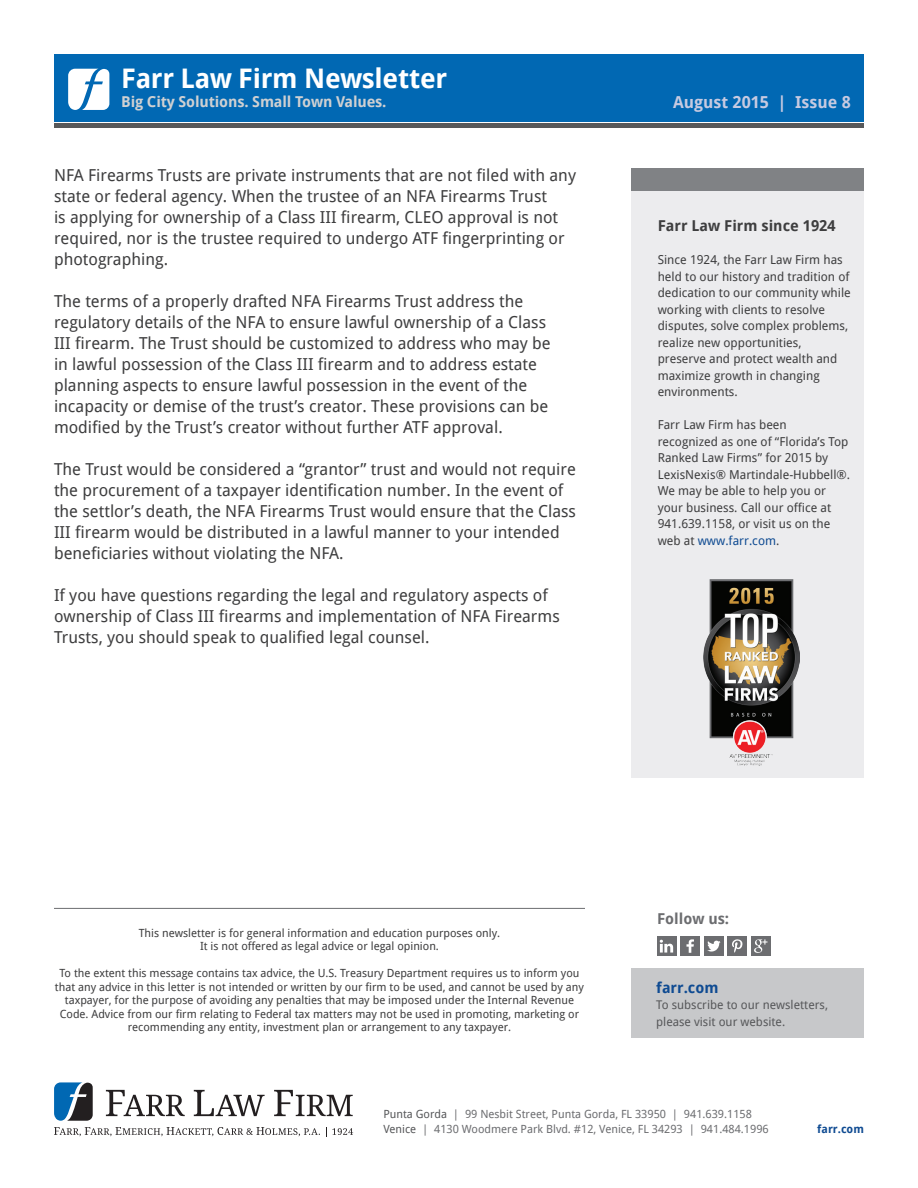
<style>
.page{position:relative;width:918px;height:1188px;background:#fff}
.page>*{position:absolute;margin:0;border:0;box-sizing:border-box;transform-origin:0 0}
.t1{font:700 27px "Droid Sans Pro";letter-spacing:-.01em;color:#fff}
.t2{font:16.5px/21px "Droid Sans Pro";color:#3e3e3f}
.t3{font:700 16.5px "Droid Sans Pro";color:#c7cae1}
.t4{font:700 15px "Droid Sans Pro";letter-spacing:-.01em;color:#cfd0d2}
.t5{font:700 15px "Droid Sans Pro";color:#3e3e3f}
.t6{font:700 15px "Droid Sans Pro";color:#6c6d70}
.t7{font:700 15px "Droid Sans Pro";color:#0f4b92}
.t8{font:12.3px/16.5px "Droid Sans Pro";color:#3e3e3f}
.t9{font:12px/16.5px "Droid Sans Pro";color:#57585a}
.t10{font:11.25px/13.5px "Droid Sans Pro";color:#3e3e3f;text-align:center}
.t11{font:11.25px/15px "Droid Sans Pro";color:#6c6d70}
.t12{font:700 11.25px "Droid Sans Pro";color:#0f4b92}
.s1{color:#0f4b92}
.s2{color:#57585a}
</style>
<div class="page">
<div style="left:632px;top:175px;width:232px;height:603px;background:#ececee"></div>
<hr style="left:54px;top:908px;width:531px;height:1px;background:#6c6d70">
<div style="left:54px;top:54px;width:810px;height:68px;background:#0168b3"></div>
<div style="left:54px;top:123px;width:810px;height:5px;background:#57585a"></div>
<div style="left:632px;top:969px;width:232px;height:69px;background:#c7c8ca"></div>
<div style="left:632px;top:168px;width:232px;height:23px;background:#808285"></div>
<div style="left:681px;top:936px;width:19px;height:20px;background:#6c6d70"></div>
<svg style="left:686px;top:939px;width:8px;height:14px"></svg>
<div style="left:704px;top:936px;width:19px;height:20px;background:#6c6d70"></div>
<svg style="left:707px;top:941px;width:14px;height:11px"></svg>
<div style="left:728px;top:936px;width:19px;height:20px;background:#6c6d70"></div>
<svg style="left:732px;top:939px;width:11px;height:14px"></svg>
<div style="left:751px;top:936px;width:19px;height:20px;background:#6c6d70"></div>
<svg style="left:754px;top:939px;width:14px;height:14px"></svg>
<div style="left:657px;top:937px;width:19px;height:19px;background:#6c6d70"></div>
<svg style="left:660px;top:940px;width:13px;height:13px"></svg>
<img style="left:703px;top:579px;width:96px;height:187px">
<svg style="left:106px;top:1090px;width:79px;height:26px"></svg>
<svg style="left:194px;top:1090px;width:71px;height:26px"></svg>
<svg style="left:274px;top:1090px;width:79px;height:26px"></svg>
<svg style="left:54px;top:1127px;width:266px;height:9px"></svg>
<svg style="left:326px;top:1128px;width:27px;height:9px"></svg>
<svg style="left:54px;top:1082px;width:39px;height:39px;background:#3b6687"></svg>
<svg style="left:68px;top:69px;width:41px;height:41px;background:#d6e7f2"></svg>
<h1 class="t1" style="left:121px;top:59px;width:328px">Farr Law Firm Newsletter</h1>
<p class="t4" style="left:121px;top:91px;width:267px">Big City Solutions. Small Town Values.</p>
<p class="t3" style="left:673px;top:91px;width:179px">August 2015 | Issue 8</p>
<p class="t2" style="left:54px;top:164px;width:524px">NFA Firearms Trusts are private instruments that are not filed with any state or federal agency. When the trustee of an NFA Firearms Trust<br>is applying for ownership of a Class III firearm, CLEO approval is not required, nor is the trustee required to undergo ATF fingerprinting or photographing.</p>
<p class="t2" style="left:54px;top:290px;width:498px">The terms of a properly drafted NFA Firearms Trust address the regulatory details of the NFA to ensure lawful ownership of a Class III firearm. The Trust should be customized to address who may be in lawful possession of the Class III firearm and to address estate planning aspects to ensure lawful possession in the event of the incapacity or demise of the trust’s creator. These provisions can be modified by the Trust’s creator without further ATF approval.</p>
<p class="t2" style="left:54px;top:458px;width:523px">The Trust would be considered a “grantor” trust and would not require the procurement of a taxpayer identification number. In the event of the settlor’s death, the NFA Firearms Trust would ensure that the Class III firearm would be distributed in a lawful manner to your intended beneficiaries without violating the NFA.</p>
<p class="t2" style="left:54px;top:584px;width:507px">If you have questions regarding the legal and regulatory aspects of ownership of Class III firearms and implementation of NFA Firearms<br>Trusts, you should speak to qualified legal counsel.</p>
<p class="t5" style="left:658px;top:215px;width:180px">Farr Law Firm since 1924</p>
<p class="t8" style="left:658px;top:251px;width:195px">Since 1924, the Farr Law Firm has held to our history and tradition of dedication to our community while working with clients to resolve disputes, solve complex problems, realize new opportunities, preserve and protect wealth and maximize growth in changing environments.</p>
<p class="t8" style="left:658px;top:416px;width:194px">Farr Law Firm has been recognized as one of “Florida’s Top<br>Ranked Law Firms” for 2015 by<br>LexisNexis® Martindale-Hubbell®.<br>We may be able to help you or your business. Call our office at<br>941.639.1158, or visit us on the web at <span class="s1">www.farr.com</span>.</p>
<p class="t10" style="left:139px;top:926px;width:363px">This newsletter is for general information and education purposes only.<br>It is not offered as legal advice or legal opinion.</p>
<p class="t10" style="left:55px;top:966px;width:531px">To the extent this message contains tax advice, the U.S. Treasury Department requires us to inform you that any advice in this letter is not intended or written by our firm to be used, and cannot be used by any taxpayer, for the purpose of avoiding any penalties that may be imposed under the Internal Revenue Code. Advice from our firm relating to Federal tax matters may not be used in promoting, marketing or recommending any entity, investment plan or arrangement to any taxpayer.</p>
<p class="t6" style="left:657px;top:908px;width:74px">Follow us:</p>
<p class="t7" style="left:656px;top:977px;width:64px">farr.com</p>
<p class="t9" style="left:656px;top:996px;width:173px">To subscribe to our newsletters, please visit our website.</p>
<p class="t11" style="left:383px;top:1106px;width:387px"><span class="s2">Punta Gorda</span> | 99 Nesbit Street, Punta Gorda, FL 33950 | 941.639.1158<br><span class="s2">Venice</span> | 4130 Woodmere Park Blvd. #12, Venice, FL 34293 | 941.484.1996</p>
<p class="t12" style="left:817px;top:1121px;width:48px">farr.com</p>
</div>
